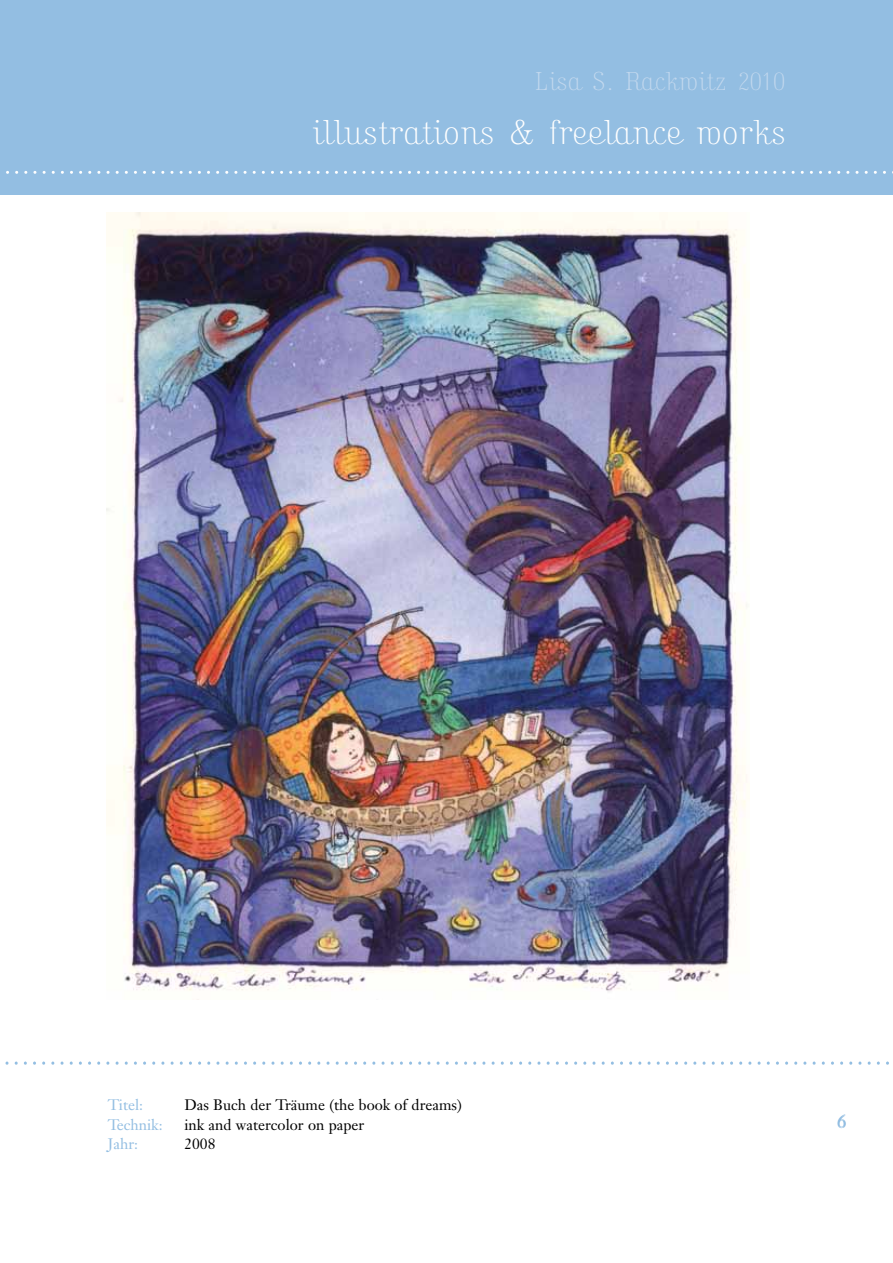
<style>
.page{position:relative;width:893px;height:1263px;background:#fff}
.page>*{position:absolute;margin:0;border:0;box-sizing:border-box;transform-origin:0 0}
.t1{font:36px "Kursivschrift Steh Har";letter-spacing:.03em;color:#fff}
.t2{font:27px "Kursivschrift Steh Har";letter-spacing:.03em;color:#c2d8ee}
.t3{font:18px "Janson Text";color:#93bee2}
.t4{font:15px "Janson Text";color:#000}
.t5{font:15px "Janson Text";color:#93bee2}
</style>
<div class="page">
<img style="left:106px;top:213px;width:641px;height:779px">
<div style="left:0;top:0;width:893px;height:194px;background:#93bee2"></div>
<svg style="left:6px;top:171px;width:887px;height:3px"></svg>
<svg style="left:5px;top:1061px;width:884px;height:3px"></svg>
<h2 class="t2" style="left:535px;top:65px;width:252px">Lisa S. Rackwitz 2010</h2>
<h1 class="t1" style="left:312px;top:111px;width:474px">illustrations &amp; freelance works</h1>
<p class="t5" style="left:108px;top:1095px;width:37px">Titel:</p>
<p class="t4" style="left:184px;top:1095px;width:279px">Das Buch der Träume (the book of dreams)</p>
<p class="t5" style="left:108px;top:1115px;width:56px">Technik:</p>
<p class="t4" style="left:184px;top:1115px;width:181px">ink and watercolor on paper</p>
<p class="t5" style="left:108px;top:1134px;width:32px">Jahr:</p>
<p class="t4" style="left:184px;top:1134px;width:33px">2008</p>
<p class="t3" style="left:837px;top:1110px;width:11px">6</p>
</div>
